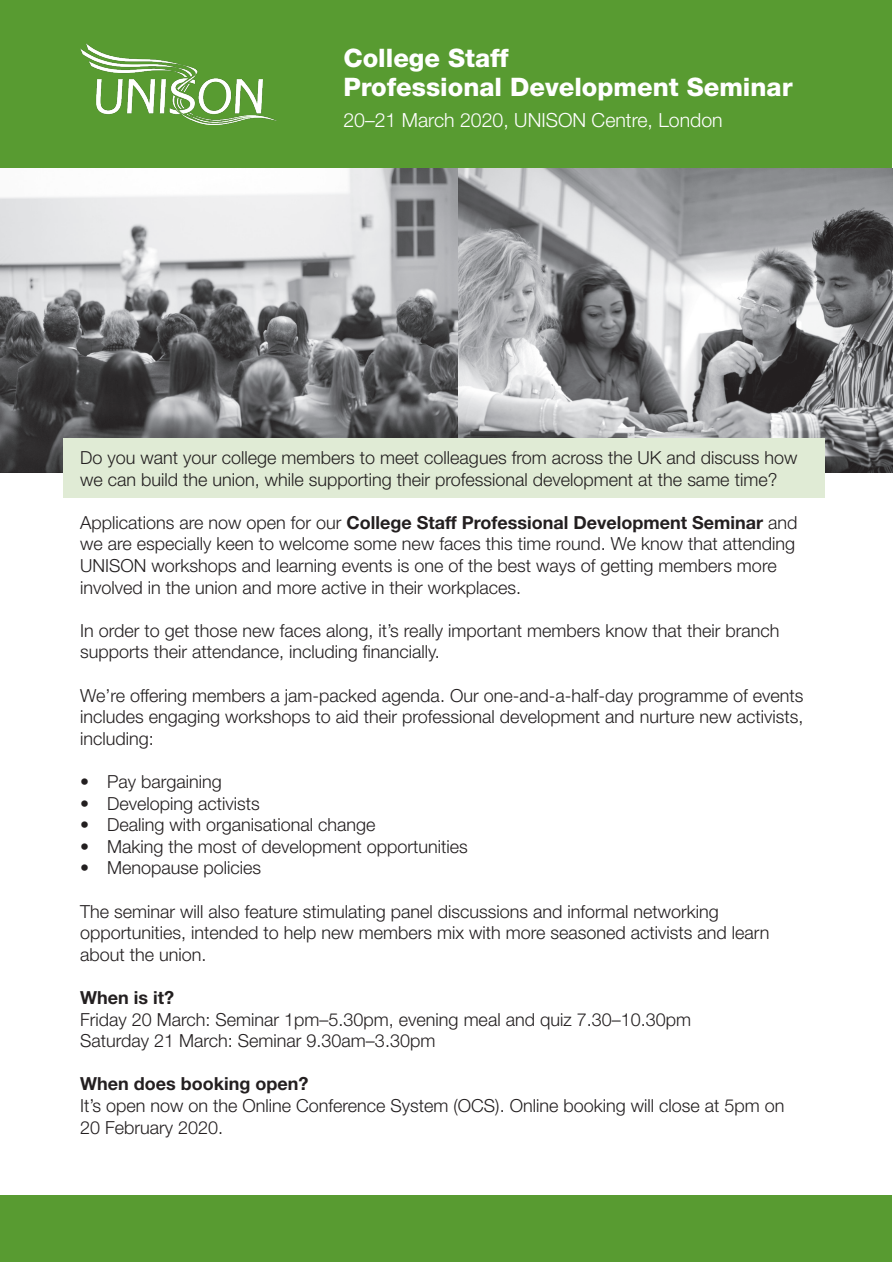
<style>
.page{position:relative;width:893px;height:1263px;background:#fff}
.page>*{position:absolute;margin:0;border:0;box-sizing:border-box;transform-origin:0 0}
.t1{font:800 25.5px/28.5px "Helvetica Neue";color:#fff}
.t2{font:300 19.5px "Helvetica Neue";color:#fff}
.t3{font:300 18px/21.6px "Helvetica Neue";color:#231f20}
.s1{font-weight:700}
</style>
<div class="page">
<div style="left:1px;top:0;width:891px;height:168px;background:#589b31"></div>
<img style="left:80px;top:43px;width:197px;height:82px">
<div style="left:1px;top:1196px;width:891px;height:66px;background:#589b31"></div>
<img style="left:1px;top:168px;width:892px;height:305px">
<div style="left:64px;top:439px;width:761px;height:59px;background:#e0ebd5"></div>
<p class="t1" style="left:343px;top:44px;width:451px">College Staff<br>Professional Development Seminar</p>
<p class="t2" style="left:343px;top:108px;width:381px">20–21 March 2020, UNISON Centre, London</p>
<p class="t3" style="left:80px;top:446px;width:719px">Do you want your college members to meet colleagues from across the UK and discuss how we can build the union, while supporting their professional development at the same time?</p>
<p class="t3" style="left:80px;top:511px;width:719px">Applications are now open for our <span class="s1">College Staff Professional Development Seminar</span> and we are especially keen to welcome some new faces this time round. We know that attending UNISON workshops and learning events is one of the best ways of getting members more involved in the union and more active in their workplaces.</p>
<p class="t3" style="left:80px;top:619px;width:701px">In order to get those new faces along, it’s really important members know that their branch supports their attendance, including financially.</p>
<p class="t3" style="left:80px;top:684px;width:725px;text-align:justify">We’re offering members a jam-packed agenda. Our one-and-a-half-day programme of events includes engaging workshops to aid their professional development and nurture new activists, including:</p>
<p class="t3" style="left:80px;top:770px;width:143px">• Pay bargaining</p>
<p class="t3" style="left:80px;top:792px;width:181px">• Developing activists</p>
<p class="t3" style="left:80px;top:813px;width:297px">• Dealing with organisational change</p>
<p class="t3" style="left:80px;top:835px;width:389px">• Making the most of development opportunities</p>
<p class="t3" style="left:80px;top:857px;width:183px">• Menopause policies</p>
<p class="t3" style="left:80px;top:900px;width:691px">The seminar will also feature stimulating panel discussions and informal networking opportunities, intended to help new members mix with more seasoned activists and learn about the union.</p>
<p class="t3" style="left:80px;top:986px;width:612px"><span class="s1">When is it?<br></span>Friday 20 March: Seminar 1pm–5.30pm, evening meal and quiz 7.30–10.30pm</p>
<p class="t3" style="left:80px;top:1029px;width:357px">Saturday 21 March: Seminar 9.30am–3.30pm</p>
<p class="t3" style="left:80px;top:1073px;width:706px"><span class="s1">When does booking open?<br></span>It’s open now on the Online Conference System (OCS). Online booking will close at 5pm on<br>20 February 2020.</p>
</div>
